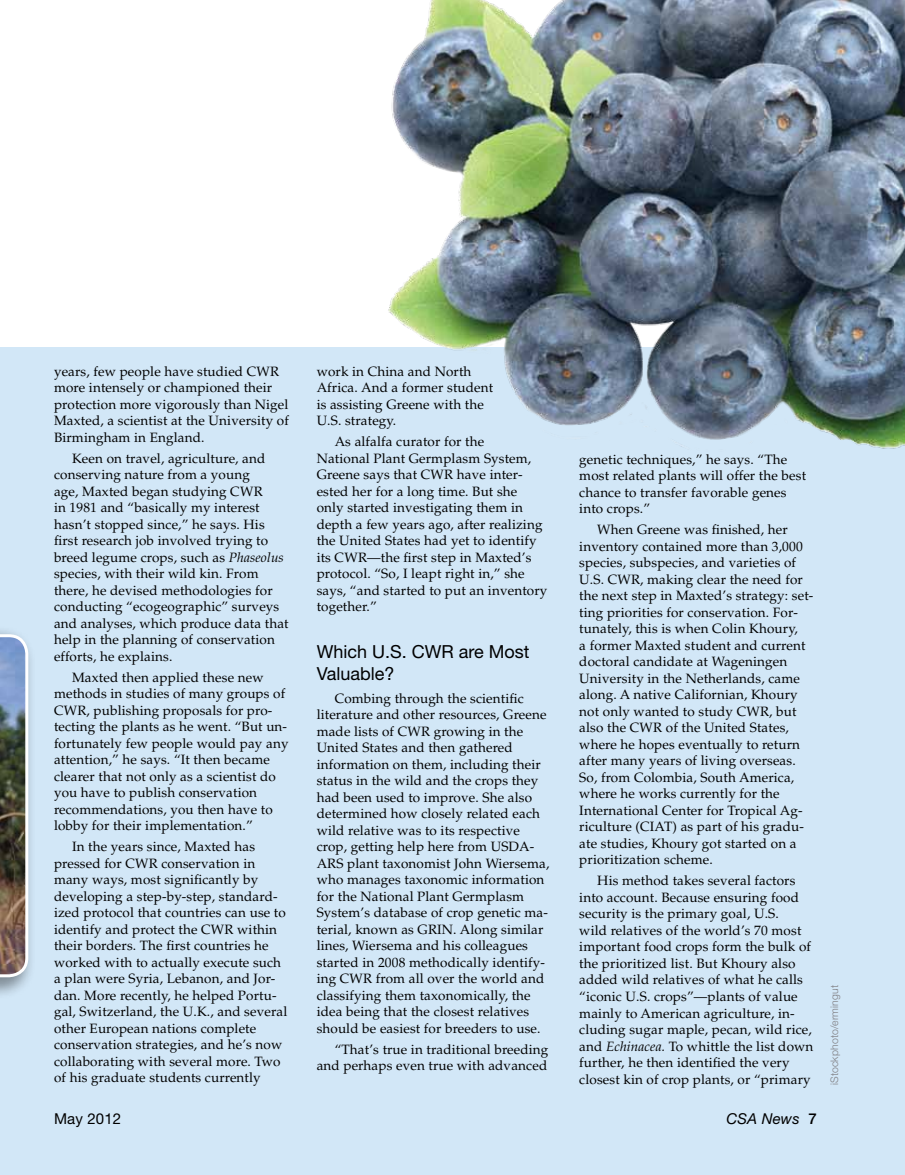
<style>
.page{position:relative;width:905px;height:1175px;background:#fff}
.page>*{position:absolute;margin:0;border:0;box-sizing:border-box;transform-origin:0 0}
.t1{font:18px/21.6px "Helvetica Neue LT Std";color:#000}
.t2{font:italic 15px "Helvetica Neue LT Std";letter-spacing:.01em;color:#000}
.t3{font:15px "Helvetica Neue LT Std";letter-spacing:.01em;color:#000}
.t4{font:13.5px/16.5px "Palatino";letter-spacing:.01em;color:#000}
.t5{font:300 10.5px "Helvetica Neue LT Std";letter-spacing:.01em;color:#807f83}
.s1{font-style:italic}
.s2{font-weight:500;font-style:normal}
</style>
<div class="page">
<div style="left:0;top:347px;width:904px;height:827px;background:#d2e7f7"></div>
<img style="left:388px;top:0;width:516px;height:449px">
<div style="left:0;top:625px;width:36px;height:375px;background:#000;opacity:.39"></div>
<img style="left:0;top:634px;width:28px;height:343px">
<p class="t4" style="left:54px;top:363px;width:236px">years, few people have studied CWR more intensely or championed their protection more vigorously than Nigel Maxted, a scientist at the University of Birmingham in England.</p>
<p class="t4" style="left:54px;top:450px;width:236px;text-indent:18px">Keen on travel, agriculture, and conserving nature from a young<br>age, Maxted began studying CWR<br>in 1981 and “basically my interest hasn’t stopped since,” he says. His first research job involved trying to breed legume crops, such as <span class="s1">Phaseolus </span>species, with their wild kin. From there, he devised methodologies for conducting “ecogeographic” surveys and analyses, which produce data that help in the planning of conservation efforts, he explains.</p>
<p class="t4" style="left:54px;top:669px;width:236px;text-indent:18px">Maxted then applied these new methods in studies of many groups of CWR, publishing proposals for pro&shy;tecting the plants as he went. “But un&shy;fortunately few people would pay any attention,” he says. “It then became clearer that not only as a scientist do you have to publish conservation recommendations, you then have to lobby for their implementation.”</p>
<p class="t4" style="left:54px;top:838px;width:235px;text-indent:18px">In the years since, Maxted has pressed for CWR conservation in many ways, most significantly by developing a step-by-step, standard&shy;ized protocol that countries can use to identify and protect the CWR within their borders. The first countries he worked with to actually execute such a plan were Syria, Lebanon, and Jor&shy;dan. More recently, he helped Portu&shy;gal, Switzerland, the U.K., and several other European nations complete conservation strategies, and he’s now collaborating with several more. Two of his graduate students currently</p>
<p class="t4" style="left:316px;top:363px;width:178px">work in China and North<br>Africa. And a former student is assisting Greene with the<br>U.S. strategy.</p>
<p class="t4" style="left:316px;top:433px;width:232px;text-indent:18px">As alfalfa curator for the<br>National Plant Germplasm System,<br>Greene says that CWR have inter&shy;ested her for a long time. But she only started investigating them in depth a few years ago, after realizing the United States had yet to identify its CWR—the first step in Maxted’s protocol. “So, I leapt right in,” she says, “and started to put an inventory together.”</p>
<h1 class="t1" style="left:317px;top:641px;width:214px">Which U.S. CWR are Most<br>Valuable?</h1>
<p class="t4" style="left:317px;top:690px;width:234px;text-indent:18px">Combing through the scientific literature and other resources, Greene made lists of CWR growing in the United States and then gathered information on them, including their status in the wild and the crops they had been used to improve. She also determined how closely related each wild relative was to its respective crop, getting help here from USDA-ARS plant taxonomist John Wiersema, who manages taxonomic information for the National Plant Germplasm System’s database of crop genetic ma&shy;terial, known as GRIN. Along similar lines, Wiersema and his colleagues started in 2008 methodically identify&shy;ing CWR from all over the world and classifying them taxonomically, the idea being that the closest relatives should be easiest for breeders to use.</p>
<p class="t4" style="left:317px;top:1041px;width:233px;text-align:right">“That’s true in traditional breeding and perhaps even true with advanced</p>
<p class="t4" style="left:579px;top:451px;width:228px">genetic techniques,” he says. “The most related plants will offer the best chance to transfer favorable genes into crops.”</p>
<p class="t4" style="left:579px;top:522px;width:235px;text-indent:18px">When Greene was finished, her inventory contained more than 3,000 species, subspecies, and varieties of U.S. CWR, making clear the need for the next step in Maxted’s strategy: set&shy;ting priorities for conservation. For&shy;tunately, this is when Colin Khoury,<br>a former Maxted student and current doctoral candidate at Wageningen University in the Netherlands, came along. A native Californian, Khoury not only wanted to study CWR, but also the CWR of the United States, where he hopes eventually to return after many years of living overseas.<br>So, from Colombia, South America, where he works currently for the International Center for Tropical Ag&shy;riculture (CIAT) as part of his gradu&shy;ate studies, Khoury got started on a prioritization scheme.</p>
<p class="t4" style="left:579px;top:873px;width:236px;text-indent:18px">His method takes several factors into account. Because ensuring food security is the primary goal, U.S.<br>wild relatives of the world’s 70 most important food crops form the bulk of the prioritized list. But Khoury also added wild relatives of what he calls “iconic U.S. crops”—plants of value mainly to American agriculture, in&shy;cluding sugar maple, pecan, wild rice, and <span class="s1">Echinacea.</span> To whittle the list down further, he then identified the very closest kin of crop plants, or “primary</p>
<p class="t3" style="left:54px;top:1109px;width:69px">May 2012</p>
<p class="t2" style="left:726px;top:1109px;width:92px">CSA News <span class="s2">7</span></p>
<p class="t5" style="left:828px;top:1085px;width:101px;rotate:-90deg">iStockphoto/ermingut</p>
</div>
